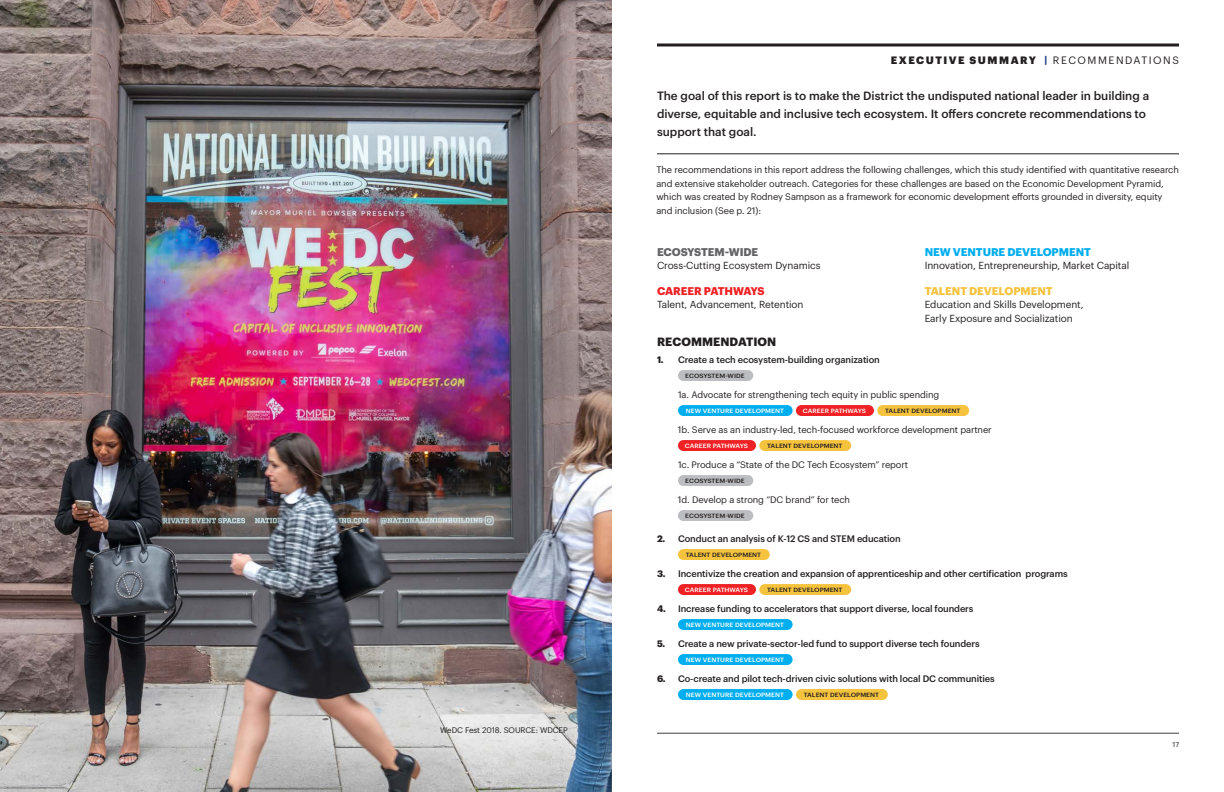
<style>
.page{position:relative;width:1224px;height:792px;background:#fff}
.page>*{position:absolute;margin:0;border:0;box-sizing:border-box;transform-origin:0 0}
.Intro_Copy{font:500 11.8px/18px "Graphik";color:#231f20}
.Intro_Copy-2{font:700 11.8px "Graphik";letter-spacing:.005em;color:#231f20}
.Body_Copy{font:700 11px "Graphik";letter-spacing:-.005em;color:#00aeef}
.Body_Copy-2{font:700 11px "Graphik";letter-spacing:-.005em;color:#f6c33e}
.Body_Copy-3{font:700 11px "Graphik";letter-spacing:-.005em;color:#636366}
.Body_Copy-4{font:700 11px "Graphik";letter-spacing:-.015em;color:#ef2124}
.t1{font:900 10.5px "Graphik";letter-spacing:.145em;color:#231f20}
.Body_Copy-5{font:10px "Graphik";letter-spacing:-.01em;color:#231f20}
.Body_Copy-6{font:9.2px/13.5px "Graphik";letter-spacing:-.01em;color:#231f20}
.Body_Copy-7{font:500 9.2px "Graphik";letter-spacing:-.01em;color:#231f20}
.Caption_white{font:8px "Graphik";letter-spacing:-.01em;color:#231f20}
.t2{font:500 7px "Graphik";color:#636366}
.t3{font:500 6px "Graphik";letter-spacing:.005em;color:#231f20;scale:1.11 1}
.t4{font:500 6px "Graphik";letter-spacing:.005em;color:#fff;scale:1.11 1}
.s1{color:#253f8e}
.s2{font-weight:400}
.s3{font-weight:700}
</style>
<div class="page">
<hr style="left:657px;top:154px;width:522px;height:1px;background:#231f20">
<div style="left:678px;top:370px;width:75px;height:11px;background:#bcbdc0;border-radius:5px"></div>
<div style="left:678px;top:405px;width:115px;height:11px;background:#00aeef;border-radius:5px"></div>
<div style="left:796px;top:405px;width:78px;height:11px;background:#ef2124;border-radius:5px"></div>
<div style="left:877px;top:405px;width:92px;height:11px;background:#f6c33e;border-radius:5px"></div>
<div style="left:678px;top:440px;width:78px;height:11px;background:#ef2124;border-radius:5px"></div>
<div style="left:759px;top:440px;width:92px;height:11px;background:#f6c33e;border-radius:5px"></div>
<div style="left:678px;top:475px;width:75px;height:11px;background:#bcbdc0;border-radius:5px"></div>
<div style="left:678px;top:510px;width:75px;height:11px;background:#bcbdc0;border-radius:5px"></div>
<div style="left:678px;top:549px;width:92px;height:11px;background:#f6c33e;border-radius:5px"></div>
<div style="left:678px;top:584px;width:78px;height:11px;background:#ef2124;border-radius:5px"></div>
<div style="left:759px;top:584px;width:92px;height:11px;background:#f6c33e;border-radius:5px"></div>
<div style="left:678px;top:619px;width:115px;height:11px;background:#00aeef;border-radius:5px"></div>
<div style="left:678px;top:654px;width:115px;height:11px;background:#00aeef;border-radius:5px"></div>
<div style="left:678px;top:689px;width:115px;height:11px;background:#00aeef;border-radius:5px"></div>
<div style="left:796px;top:689px;width:92px;height:11px;background:#f6c33e;border-radius:5px"></div>
<img style="left:0;top:0;width:612px;height:792px">
<hr style="left:657px;top:733px;width:522px;height:1px;background:#3e3e3f">
<hr style="left:657px;top:44px;width:522px;height:2px;background:#231f20">
<p class="Caption_white" style="left:440px;top:724px;width:129px">WeDC Fest 2018. SOURCE: WDCEP</p>
<p class="t1" style="left:891px;top:52px;width:290px">EXECUTIVE SUMMARY <span class="s1">|</span> <span class="s2">RECOMMENDATIONS</span></p>
<p class="Intro_Copy" style="left:657px;top:86px;width:494px">The goal of this report is to make the District the undisputed national leader in building a diverse, equitable and inclusive tech ecosystem. It offers concrete recommendations to support that goal.</p>
<p class="Body_Copy-6" style="left:656px;top:162px;width:524px">The recommendations in this report address the following challenges, which this study identified with quantitative research and extensive stakeholder outreach. Categories for these challenges are based on the Economic Development Pyramid, which was created by Rodney Sampson as a framework for economic development efforts grounded in diversity, equity and inclusion (See p. 21):</p>
<p class="Body_Copy-3" style="left:657px;top:243px;width:103px">ECOSYSTEM-WIDE</p>
<p class="Body_Copy-5" style="left:657px;top:258px;width:165px">Cross-Cutting Ecosystem Dynamics</p>
<p class="Body_Copy-4" style="left:657px;top:282px;width:109px">CAREER PATHWAYS</p>
<p class="Body_Copy-5" style="left:657px;top:297px;width:148px">Talent, Advancement, Retention</p>
<p class="Body_Copy" style="left:925px;top:243px;width:168px">NEW VENTURE DEVELOPMENT</p>
<p class="Body_Copy-5" style="left:925px;top:258px;width:206px">Innovation, Entrepreneurship, Market Capital</p>
<p class="Body_Copy-2" style="left:925px;top:282px;width:130px">TALENT DEVELOPMENT</p>
<p class="Body_Copy-5" style="left:925px;top:297px;width:160px">Education and Skills Development,</p>
<p class="Body_Copy-5" style="left:925px;top:311px;width:149px">Early Exposure and Socialization</p>
<p class="Intro_Copy-2" style="left:657px;top:333px;width:121px">RECOMMENDATION</p>
<p class="Body_Copy-7" style="left:657px;top:353px;width:224px"><span class="s3">1.</span> Create a tech ecosystem-building organization</p>
<p class="t3" style="left:685px;top:371px;width:55px">ECOSYSTEM-WIDE</p>
<p class="Body_Copy-6" style="left:678px;top:388px;width:263px">1a. Advocate for strengthening tech equity in public spending</p>
<p class="t4" style="left:686px;top:406px;width:90px">NEW VENTURE DEVELOPMENT</p>
<p class="t4" style="left:803px;top:406px;width:58px">CAREER PATHWAYS</p>
<p class="t3" style="left:885px;top:406px;width:69px">TALENT DEVELOPMENT</p>
<p class="Body_Copy-6" style="left:678px;top:423px;width:315px">1b. Serve as an industry-led, tech-focused workforce development partner</p>
<p class="t4" style="left:685px;top:441px;width:58px">CAREER PATHWAYS</p>
<p class="t3" style="left:767px;top:441px;width:69px">TALENT DEVELOPMENT</p>
<p class="Body_Copy-6" style="left:678px;top:458px;width:232px">1c. Produce a “State of the DC Tech Ecosystem” report</p>
<p class="t3" style="left:685px;top:476px;width:55px">ECOSYSTEM-WIDE</p>
<p class="Body_Copy-6" style="left:678px;top:493px;width:174px">1d. Develop a strong “DC brand” for tech</p>
<p class="t3" style="left:685px;top:511px;width:55px">ECOSYSTEM-WIDE</p>
<p class="Body_Copy-7" style="left:657px;top:532px;width:245px"><span class="s3">2.</span> Conduct an analysis of K-12 CS and STEM education</p>
<p class="t3" style="left:686px;top:550px;width:69px">TALENT DEVELOPMENT</p>
<p class="Body_Copy-7" style="left:657px;top:567px;width:412px"><span class="s3">3.</span> Incentivize the creation and expansion of apprenticeship and other certification programs</p>
<p class="t4" style="left:685px;top:585px;width:58px">CAREER PATHWAYS</p>
<p class="t3" style="left:767px;top:585px;width:69px">TALENT DEVELOPMENT</p>
<p class="Body_Copy-7" style="left:657px;top:602px;width:318px"><span class="s3">4.</span> Increase funding to accelerators that support diverse, local founders</p>
<p class="t4" style="left:686px;top:620px;width:90px">NEW VENTURE DEVELOPMENT</p>
<p class="Body_Copy-7" style="left:657px;top:637px;width:324px"><span class="s3">5.</span> Create a new private-sector-led fund to support diverse tech founders</p>
<p class="t4" style="left:686px;top:655px;width:90px">NEW VENTURE DEVELOPMENT</p>
<p class="Body_Copy-7" style="left:657px;top:672px;width:339px"><span class="s3">6.</span> Co-create and pilot tech-driven civic solutions with local DC communities</p>
<p class="t4" style="left:686px;top:690px;width:90px">NEW VENTURE DEVELOPMENT</p>
<p class="t3" style="left:804px;top:690px;width:69px">TALENT DEVELOPMENT</p>
<p class="t2" style="left:1173px;top:739px;width:8px">17</p>
</div>
